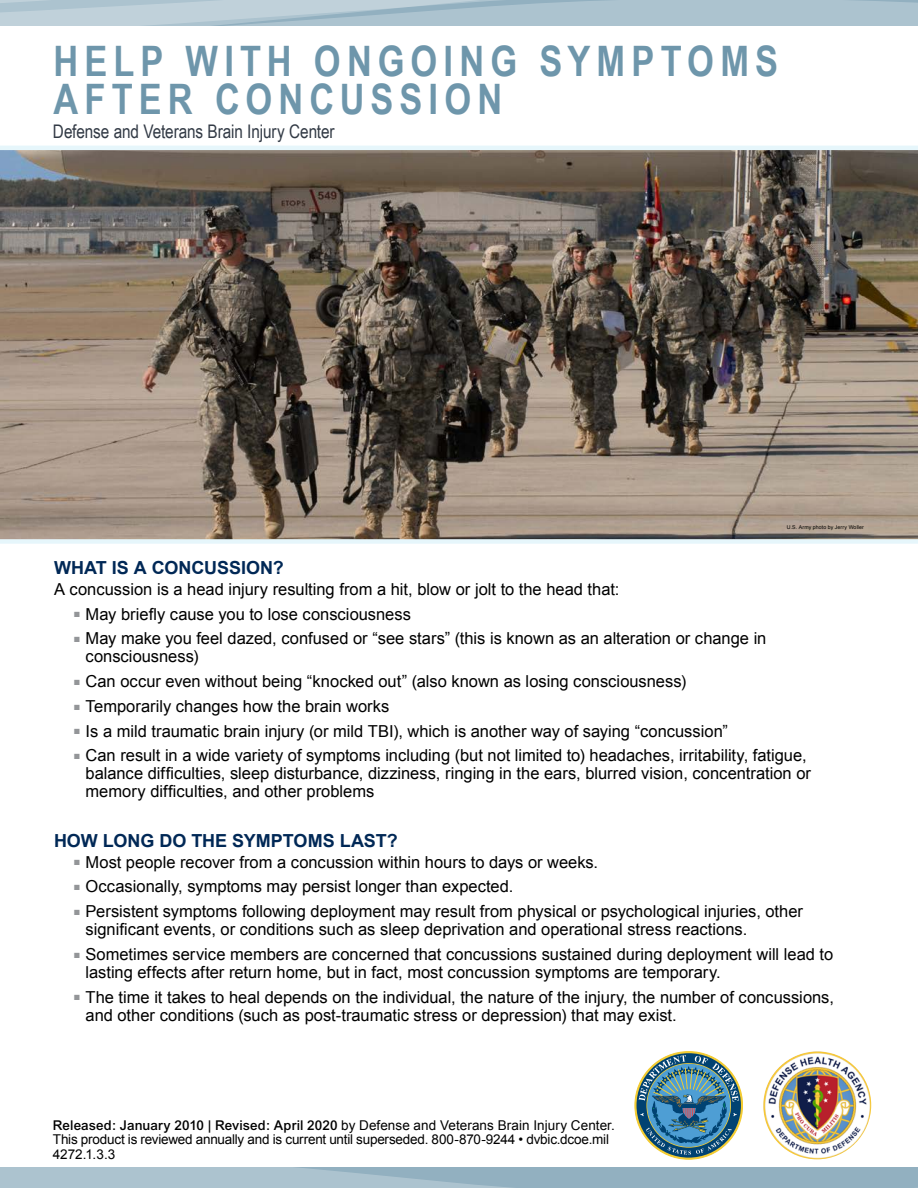
<style>
.page{position:relative;width:918px;height:1188px;background:#fff}
.page>*{position:absolute;margin:0;border:0;box-sizing:border-box;transform-origin:0 0}
.t1{font:700 42px/37.5px "Arial Narrow";letter-spacing:.145em;color:#6e96ab}
.t2{font:18.75px "Arial Narrow";letter-spacing:-.005em;color:#323a45}
.t3{font:700 18px "Arial";color:#002856}
.t4{font:16.5px/18px "Arial";color:#000}
.t5{font:13.5px/15px "Arial";letter-spacing:-.015em;color:#000}
.t6{font:7.5px "Zapf Dingbats ITC";color:#939598}
.t7{font:5.25px "Arial";letter-spacing:.02em;color:#000}
.s1{color:#939598}
.s2{font-weight:500}
</style>
<div class="page">
<svg style="left:0;top:145px;width:918px;height:1px"></svg>
<svg style="left:0;top:0;width:918px;height:26px"></svg>
<svg style="left:0;top:1055px;width:918px;height:133px"></svg>
<img style="left:0;top:150px;width:918px;height:389px">
<hr style="left:0;top:146px;width:918px;height:4px;background:#e6f6fb">
<div style="left:0;top:539px;width:918px;height:5px;background:#e6f6fb"></div>
<img style="left:763px;top:1052px;width:108px;height:107px;border-radius:52px">
<h1 class="t1" style="left:53px;top:41px;width:726px">HELP WITH ONGOING SYMPTOMS<br>AFTER CONCUSSION</h1>
<p class="t2" style="left:53px;top:117px;width:283px">Defense and Veterans Brain Injury Center</p>
<p class="t7" style="left:787px;top:524px;width:79px">U.S. Army photo by Jerry Woller</p>
<p class="t3" style="left:54px;top:556px;width:231px">WHAT IS A CONCUSSION?</p>
<p class="t4" style="left:54px;top:580px;width:567px">A concussion is a head injury resulting from a hit, blow or jolt to the head that:</p>
<p class="t4" style="left:74px;top:605px;width:338px"><span class="s1">■</span> May briefly cause you to lose consciousness</p>
<p class="t4" style="left:86px;top:630px;width:682px;text-indent:-11px"><span class="s1">■</span> May make you feel dazed, confused or “see stars” (this is known as an alteration or change in consciousness)</p>
<p class="t4" style="left:74px;top:672px;width:613px"><span class="s1">■</span> Can occur even without being “knocked out” (also known as losing consciousness)</p>
<p class="t4" style="left:74px;top:697px;width:317px"><span class="s1">■</span> Temporarily changes how the brain works</p>
<p class="t4" style="left:74px;top:722px;width:655px"><span class="s1">■</span> Is a mild traumatic brain injury (or mild TBI), which is another way of saying “concussion”</p>
<p class="t6" style="left:74px;top:753px;width:7px">■</p>
<p class="t4" style="left:86px;top:747px;width:727px">Can result in a wide variety of symptoms including (but not limited to) headaches, irritability, fatigue, balance difficulties, sleep disturbance, dizziness, ringing in the ears, blurred vision, concentration or memory difficulties, and other problems</p>
<p class="t3" style="left:54px;top:829px;width:345px">HOW LONG DO THE SYMPTOMS LAST?</p>
<p class="t4" style="left:74px;top:853px;width:525px"><span class="s1">■</span> Most people recover from a concussion within hours to days or weeks.</p>
<p class="t4" style="left:74px;top:878px;width:441px"><span class="s1">■</span> Occasionally, symptoms may persist longer than expected.</p>
<p class="t6" style="left:74px;top:909px;width:7px">■</p>
<p class="t4" style="left:86px;top:945px;width:749px;text-indent:-11px"><span class="s1">■</span> Sometimes service members are concerned that concussions sustained during deployment will lead to lasting effects after return home, but in fact, most concussion symptoms are temporary.</p>
<p class="t4" style="left:86px;top:988px;width:750px;text-indent:-11px"><span class="s1">■</span> The time it takes to heal depends on the individual, the nature of the injury, the number of concussions, and other conditions (such as post-traumatic stress or depression) that may exist.</p>
<p class="t4" style="left:86px;top:902px;width:719px">Persistent symptoms following deployment may result from physical or psychological injuries, other significant events, or conditions such as sleep deprivation and operational stress reactions.</p>
<p class="t5" style="left:53px;top:1117px;width:563px"><span class="s2">Released: January 2010 | Revised: April 2020</span> by Defense and Veterans Brain Injury Center.<br>This product is reviewed annually and is current until superseded. 800-870-9244 • dvbic.dcoe.mil<br>4272.1.3.3</p>
</div>
